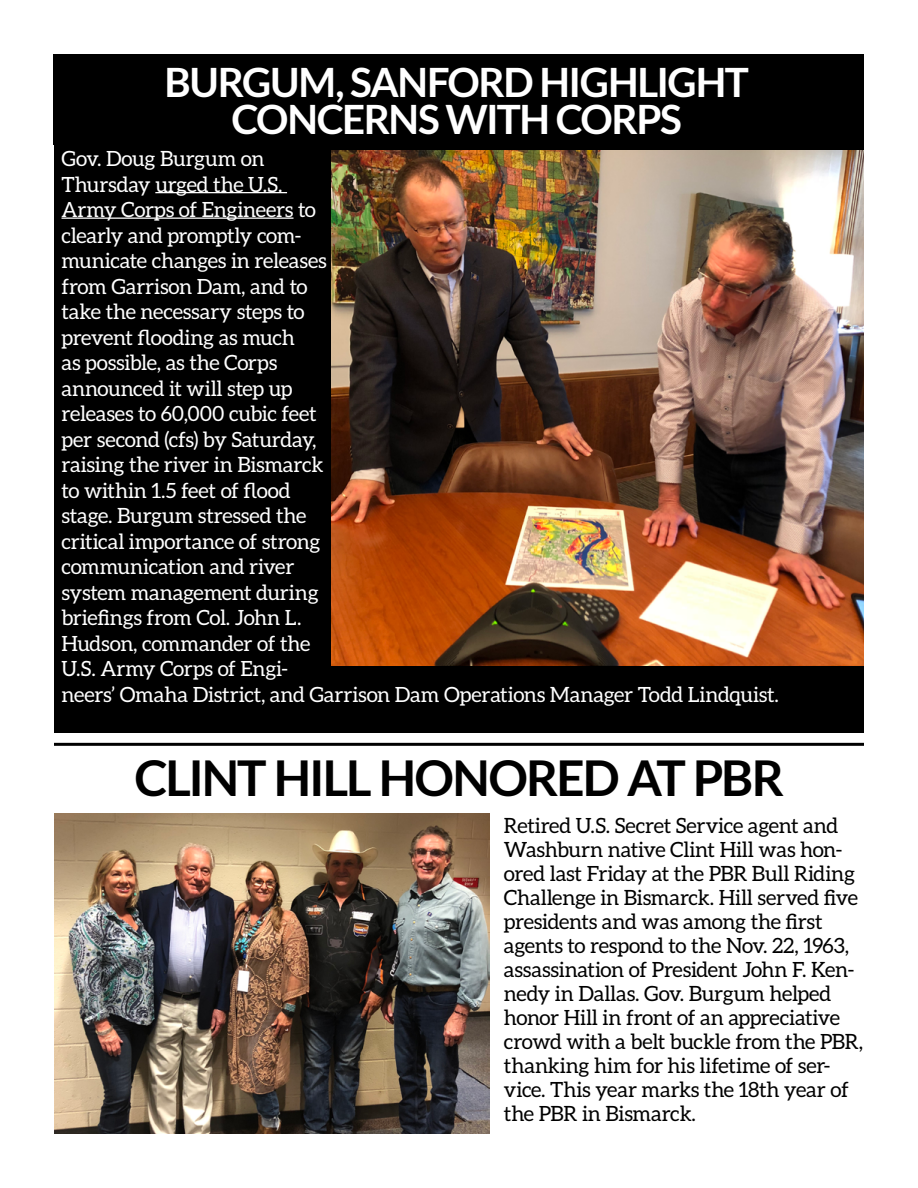
<style>
.page{position:relative;width:918px;height:1188px;background:#fff}
.page>*{position:absolute;margin:0;border:0;box-sizing:border-box;transform-origin:0 0}
.t1{font:700 49.5px "Lato";letter-spacing:-.04em;color:#000}
.t2{font:700 40.5px/37.5px "Lato";letter-spacing:-.035em;color:#fff;text-align:center}
.t3{font:21px/25.5px "Aleo";letter-spacing:-.01em;color:#fff}
.t4{font:21px/24px "Aleo";letter-spacing:-.015em;color:#000}
</style>
<div class="page">
<div style="left:53px;top:54px;width:810px;height:91px;background:#000"></div>
<div style="left:54px;top:137px;width:810px;height:596px;background:#000"></div>
<img style="left:331px;top:150px;width:533px;height:515px">
<hr style="left:155px;top:192px;width:132px;height:1px;background:#fff">
<hr style="left:62px;top:218px;width:232px;height:1px;background:#fff">
<img style="left:54px;top:814px;width:435px;height:320px">
<hr style="left:54px;top:743px;width:810px;height:3px;background:#000">
<h2 class="t2" style="left:165px;top:63px;width:586px">BURGUM, SANFORD HIGHLIGHT<br>CONCERNS WITH CORPS</h2>
<p class="t3" style="left:62px;top:146px;width:719px">Gov. Doug Burgum on<br>Thursday urged the U.S.<br>Army Corps of Engineers to<br>clearly and promptly com-<br>municate changes in releases<br>from Garrison Dam, and to<br>take the necessary steps to<br>prevent flooding as much<br>as possible, as the Corps<br>announced it will step up<br>releases to 60,000 cubic feet<br>per second (cfs) by Saturday,<br>raising the river in Bismarck<br>to within 1.5 feet of flood<br>stage. Burgum stressed the<br>critical importance of strong<br>communication and river<br>system management during<br>briefings from Col. John L.<br>Hudson, commander of the<br>U.S. Army Corps of Engi-<br>neers’ Omaha District, and Garrison Dam Operations Manager Todd Lindquist.</p>
<h1 class="t1" style="left:135px;top:750px;width:651px">CLINT HILL HONORED AT PBR</h1>
<p class="t4" style="left:504px;top:814px;width:361px">Retired U.S. Secret Service agent and Washburn native Clint Hill was hon&shy;ored last Friday at the PBR Bull Riding Challenge in Bismarck. Hill served five presidents and was among the first agents to respond to the Nov. 22, 1963, assassination of President John F. Ken&shy;nedy in Dallas. Gov. Burgum helped honor Hill in front of an appreciative crowd with a belt buckle from the PBR, thanking him for his lifetime of ser&shy;vice. This year marks the 18th year of the PBR in Bismarck.</p>
</div>
